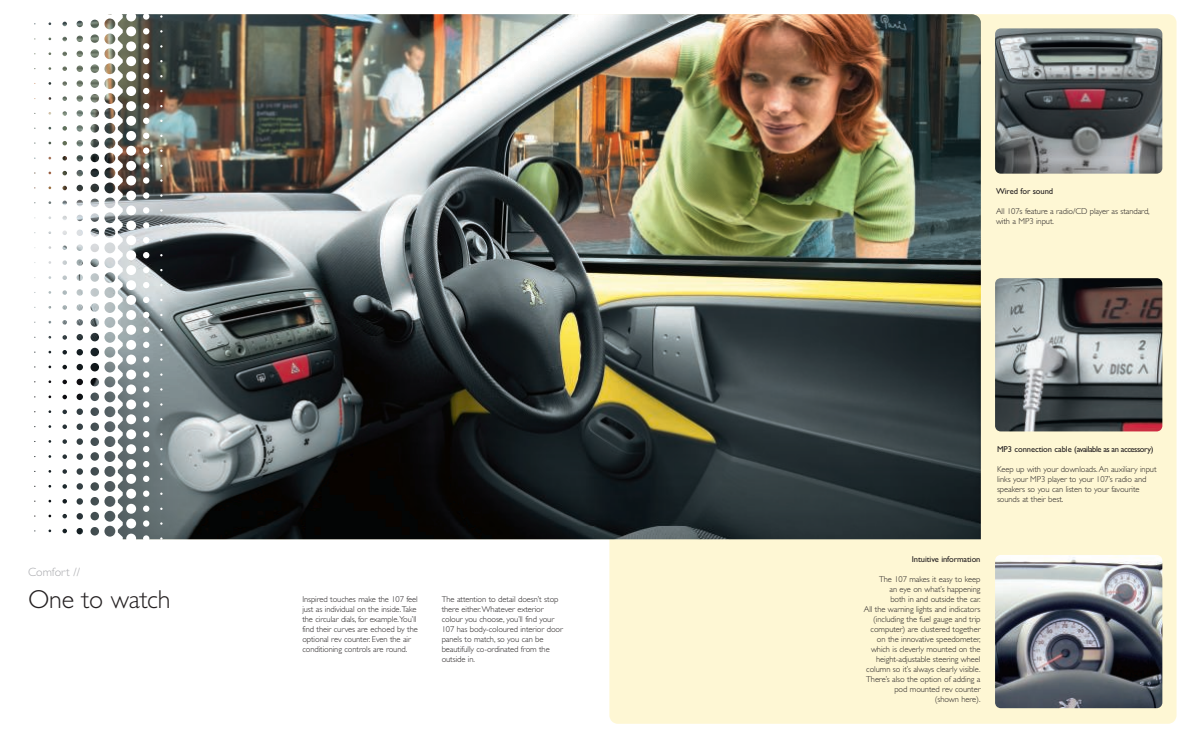
<style>
.page{position:relative;width:1191px;height:738px;background:#fff}
.page>*{position:absolute;margin:0;border:0;box-sizing:border-box;transform-origin:0 0}
.t1{font:300 26px "Gill Sans";letter-spacing:-.01em;color:#231f20}
.t2{font:300 12px "Gill Sans";color:#a8a9ad}
.t3{font:300 8.5px/10px "Gill Sans";letter-spacing:-.01em;color:#231f20}
.t4{font:8.5px "Gill Sans";letter-spacing:-.05em;color:#231f20}
.t5{font:8.5px "Gill Sans";letter-spacing:-.01em;color:#231f20}
</style>
<div class="page">
<div style="left:609px;top:14px;width:567px;height:709px;background:#fef7d4"></div>
<img style="left:995px;top:278px;width:167px;height:153px">
<img style="left:995px;top:554px;width:167px;height:153px">
<img style="left:995px;top:28px;width:167px;height:145px">
<img style="left:123px;top:14px;width:858px;height:525px">
<svg style="left:34px;top:14px;width:89px;height:525px"></svg>
<svg style="left:126px;top:14px;width:10px;height:7px"></svg>
<svg style="left:143px;top:14px;width:6px;height:6px"></svg>
<div style="left:126px;top:41px;width:10px;height:10px;background:#fff;border-radius:50%"></div>
<svg style="left:143px;top:43px;width:6px;height:6px"></svg>
<div style="left:126px;top:26px;width:10px;height:10px;background:#fff;border-radius:50%"></div>
<svg style="left:143px;top:28px;width:6px;height:6px"></svg>
<div style="left:126px;top:71px;width:10px;height:10px;background:#fff;border-radius:50%"></div>
<svg style="left:143px;top:73px;width:6px;height:6px"></svg>
<div style="left:126px;top:56px;width:10px;height:10px;background:#fff;border-radius:50%"></div>
<svg style="left:143px;top:58px;width:6px;height:6px"></svg>
<div style="left:126px;top:101px;width:10px;height:10px;background:#fff;border-radius:50%"></div>
<svg style="left:143px;top:103px;width:6px;height:6px"></svg>
<div style="left:126px;top:86px;width:10px;height:10px;background:#fff;border-radius:50%"></div>
<svg style="left:143px;top:88px;width:6px;height:6px"></svg>
<div style="left:126px;top:131px;width:10px;height:10px;background:#fff;border-radius:50%"></div>
<div style="left:143px;top:132px;width:6px;height:7px;background:#fff;border-radius:50%"></div>
<div style="left:126px;top:116px;width:10px;height:10px;background:#fff;border-radius:50%"></div>
<div style="left:143px;top:117px;width:6px;height:7px;background:#fff;border-radius:50%"></div>
<div style="left:126px;top:161px;width:10px;height:10px;background:#fff;border-radius:50%"></div>
<div style="left:143px;top:162px;width:6px;height:7px;background:#fff;border-radius:50%"></div>
<div style="left:126px;top:146px;width:10px;height:9px;background:#fff;border-radius:50%"></div>
<div style="left:143px;top:147px;width:6px;height:7px;background:#fff;border-radius:50%"></div>
<div style="left:126px;top:190px;width:10px;height:10px;background:#fff;border-radius:50%"></div>
<svg style="left:143px;top:192px;width:6px;height:6px"></svg>
<div style="left:126px;top:175px;width:10px;height:10px;background:#fff;border-radius:50%"></div>
<svg style="left:143px;top:177px;width:6px;height:6px"></svg>
<div style="left:126px;top:220px;width:10px;height:10px;background:#fff;border-radius:50%"></div>
<svg style="left:143px;top:222px;width:6px;height:6px"></svg>
<div style="left:126px;top:205px;width:10px;height:10px;background:#fff;border-radius:50%"></div>
<svg style="left:143px;top:207px;width:6px;height:6px"></svg>
<div style="left:126px;top:250px;width:10px;height:10px;background:#fff;border-radius:50%"></div>
<svg style="left:143px;top:252px;width:6px;height:6px"></svg>
<div style="left:126px;top:235px;width:10px;height:10px;background:#fff;border-radius:50%"></div>
<svg style="left:143px;top:237px;width:6px;height:6px"></svg>
<div style="left:126px;top:280px;width:10px;height:10px;background:#fff;border-radius:50%"></div>
<svg style="left:143px;top:282px;width:6px;height:6px"></svg>
<div style="left:126px;top:265px;width:10px;height:10px;background:#fff;border-radius:50%"></div>
<svg style="left:143px;top:267px;width:6px;height:6px"></svg>
<div style="left:126px;top:310px;width:10px;height:10px;background:#fff;border-radius:50%"></div>
<div style="left:143px;top:311px;width:6px;height:7px;background:#fff;border-radius:50%"></div>
<div style="left:126px;top:295px;width:10px;height:9px;background:#fff;border-radius:50%"></div>
<div style="left:143px;top:296px;width:6px;height:7px;background:#fff;border-radius:50%"></div>
<div style="left:126px;top:339px;width:10px;height:10px;background:#fff;border-radius:50%"></div>
<div style="left:143px;top:341px;width:6px;height:7px;background:#fff;border-radius:50%"></div>
<div style="left:126px;top:324px;width:10px;height:10px;background:#fff;border-radius:50%"></div>
<div style="left:143px;top:326px;width:6px;height:7px;background:#fff;border-radius:50%"></div>
<div style="left:126px;top:369px;width:10px;height:10px;background:#fff;border-radius:50%"></div>
<svg style="left:143px;top:371px;width:6px;height:6px"></svg>
<div style="left:126px;top:354px;width:10px;height:10px;background:#fff;border-radius:50%"></div>
<svg style="left:143px;top:356px;width:6px;height:6px"></svg>
<div style="left:126px;top:399px;width:10px;height:10px;background:#fff;border-radius:50%"></div>
<svg style="left:143px;top:401px;width:6px;height:6px"></svg>
<div style="left:126px;top:384px;width:10px;height:10px;background:#fff;border-radius:50%"></div>
<svg style="left:143px;top:386px;width:6px;height:6px"></svg>
<div style="left:126px;top:429px;width:10px;height:10px;background:#fff;border-radius:50%"></div>
<svg style="left:143px;top:431px;width:6px;height:6px"></svg>
<div style="left:126px;top:414px;width:10px;height:10px;background:#fff;border-radius:50%"></div>
<svg style="left:143px;top:415px;width:6px;height:7px"></svg>
<div style="left:126px;top:459px;width:10px;height:10px;background:#fff;border-radius:50%"></div>
<svg style="left:143px;top:460px;width:6px;height:7px"></svg>
<div style="left:126px;top:444px;width:10px;height:10px;background:#fff;border-radius:50%"></div>
<div style="left:143px;top:445px;width:6px;height:7px;background:#fff;border-radius:50%"></div>
<div style="left:126px;top:473px;width:10px;height:10px;background:#fff;border-radius:50%"></div>
<svg style="left:143px;top:475px;width:6px;height:6px"></svg>
<div style="left:126px;top:503px;width:10px;height:10px;background:#fff;border-radius:50%"></div>
<svg style="left:143px;top:505px;width:6px;height:6px"></svg>
<div style="left:126px;top:488px;width:10px;height:10px;background:#fff;border-radius:50%"></div>
<svg style="left:143px;top:490px;width:6px;height:6px"></svg>
<svg style="left:126px;top:533px;width:10px;height:6px"></svg>
<svg style="left:143px;top:535px;width:6px;height:4px"></svg>
<div style="left:126px;top:518px;width:10px;height:10px;background:#fff;border-radius:50%"></div>
<svg style="left:143px;top:520px;width:6px;height:6px"></svg>
<h2 class="t2" style="left:28px;top:567px;width:54px">Comfort //</h2>
<h1 class="t1" style="left:28px;top:590px;width:144px">One to watch</h1>
<p class="t3" style="left:302px;top:594px;width:117px">Inspired touches make the 107 feel just as individual on the inside.Take the circular dials, for example.You’ll find their curves are echoed by the optional rev counter. Even the air conditioning controls are round.</p>
<p class="t3" style="left:442px;top:594px;width:123px">The attention to detail doesn’t stop there either.Whatever exterior colour you choose, you’ll find your<br>107 has body-coloured interior door panels to match, so you can be beautifully co-ordinated from the outside in.</p>
<p class="t5" style="left:996px;top:188px;width:59px">Wired for sound</p>
<p class="t3" style="left:996px;top:207px;width:155px">All 107s feature a radio/CD player as standard, with a MP3 input.</p>
<p class="t4" style="left:997px;top:446px;width:158px">MP3 connection cable (available as an accessory)</p>
<p class="t3" style="left:997px;top:465px;width:161px">Keep up with your downloads. An auxiliary input links your MP3 player to your 107’s radio and speakers so you can listen to your favourite sounds at their best.</p>
<p class="t5" style="left:912px;top:555px;width:70px">Intuitive information</p>
<p class="t3" style="left:863px;top:574px;width:118px;text-align:right">The 107 makes it easy to keep<br>an eye on what’s happening<br>both in and outside the car.<br>All the warning lights and indicators (including the fuel gauge and trip computer) are clustered together on the innovative speedometer, which is cleverly mounted on the height-adjustable steering wheel column so it’s always clearly visible.<br>There’s also the option of adding a pod mounted rev counter<br>(shown here).</p>
</div>
